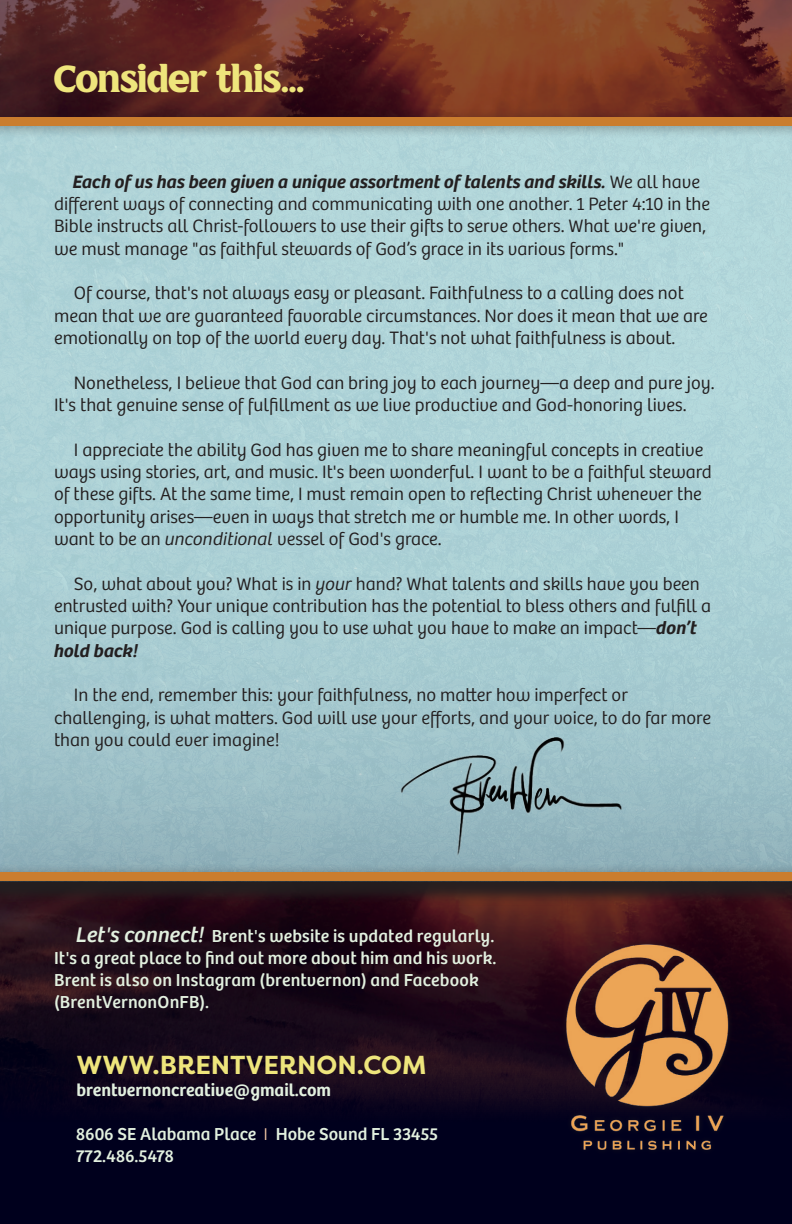
<style>
.page{position:relative;width:792px;height:1224px;background:#00001d}
.page>*{position:absolute;margin:0;border:0;box-sizing:border-box;transform-origin:0 0}
.t1{font:38px "Unblocker";letter-spacing:-.005em;color:#eee57c}
.t2{font:700 26px "Filson Pro";color:#eee57c}
.t3{font:300 18.6px/22.4px "Bree";color:#231f20}
.t4{font:18px/22px "Bree";letter-spacing:.005em;color:#e2f0df}
.t5{font:600 18px "Bree";color:#e2f0df}
.s1{font-weight:600;font-style:italic}
.s2{font-style:italic}
.s3{font-style:italic;font-size:22px}
.s4{color:#f4c8a6}
</style>
<div class="page">
<img style="left:0;top:0;width:792px;height:108px">
<img style="left:0;top:906px;width:792px;height:204px">
<img style="left:526px;top:932px;width:244px;height:218px">
<img style="left:0;top:139px;width:792px;height:724px">
<div style="left:0;top:863px;width:792px;height:31px;background:#231f20;opacity:.4"></div>
<div style="left:0;top:872px;width:792px;height:9px;background:#ca7d2e"></div>
<div style="left:0;top:108px;width:792px;height:31px;background:#231f20;opacity:.4"></div>
<div style="left:0;top:117px;width:792px;height:9px;background:#ca7d2e"></div>
<img style="left:364px;top:723px;width:282px;height:183px">
<h1 class="t1" style="left:54px;top:57px;width:252px">Consider this...</h1>
<p class="t3" style="left:54px;top:169px;width:658px;text-indent:19px"><span class="s1">Each of us has been given a unique assortment of talents and skills.</span> We all have different ways of connecting and communicating with one another. 1 Peter 4:10 in the Bible instructs all Christ-followers to use their gifts to serve others. What we're given, we must manage "as faithful stewards of God’s grace in its various forms."</p>
<p class="t3" style="left:54px;top:281px;width:656px;text-indent:20px">Of course, that's not always easy or pleasant. Faithfulness to a calling does not mean that we are guaranteed favorable circumstances. Nor does it mean that we are emotionally on top of the world every day. That's not what faithfulness is about.</p>
<p class="t3" style="left:54px;top:370px;width:662px;text-indent:20px">Nonetheless, I believe that God can bring joy to each journey—a deep and pure joy.<br>It's that genuine sense of fulfillment as we live productive and God-honoring lives.</p>
<p class="t3" style="left:54px;top:437px;width:659px;text-indent:20px">I appreciate the ability God has given me to share meaningful concepts in creative ways using stories, art, and music. It's been wonderful. I want to be a faithful steward of these gifts. At the same time, I must remain open to reflecting Christ whenever the opportunity arises—even in ways that stretch me or humble me. In other words, I want to be an <span class="s2">unconditional</span> vessel of God's grace.</p>
<p class="t3" style="left:54px;top:571px;width:658px;text-indent:20px">So, what about you? What is in <span class="s2">your</span> hand? What talents and skills have you been entrusted with? Your unique contribution has the potential to bless others and fulfill a unique purpose. God is calling you to use what you have to make an impact—<span class="s1">don’t hold back!</span></p>
<p class="t3" style="left:54px;top:683px;width:659px;text-indent:20px">In the end, remember this: your faithfulness, no matter how imperfect or challenging, is what matters. God will use your efforts, and your voice, to do far more than you could ever imagine!</p>
<p class="t4" style="left:54px;top:923px;width:444px;text-indent:22px"><span class="s3">Let's connect!</span> Brent's website is updated regularly.<br>It's a great place to find out more about him and his work.<br>Brent is also on Instagram (brentvernon) and Facebook (BrentVernonOnFB).</p>
<h2 class="t2" style="left:77px;top:1048px;width:352px">WWW.BRENTVERNON.COM</h2>
<p class="t5" style="left:77px;top:1076px;width:256px">brentvernoncreative@gmail.com</p>
<p class="t4" style="left:76px;top:1121px;width:364px">8606 SE Alabama Place <span class="s4">●</span> Hobe Sound FL 33455<br>772.486.5478</p>
</div>
